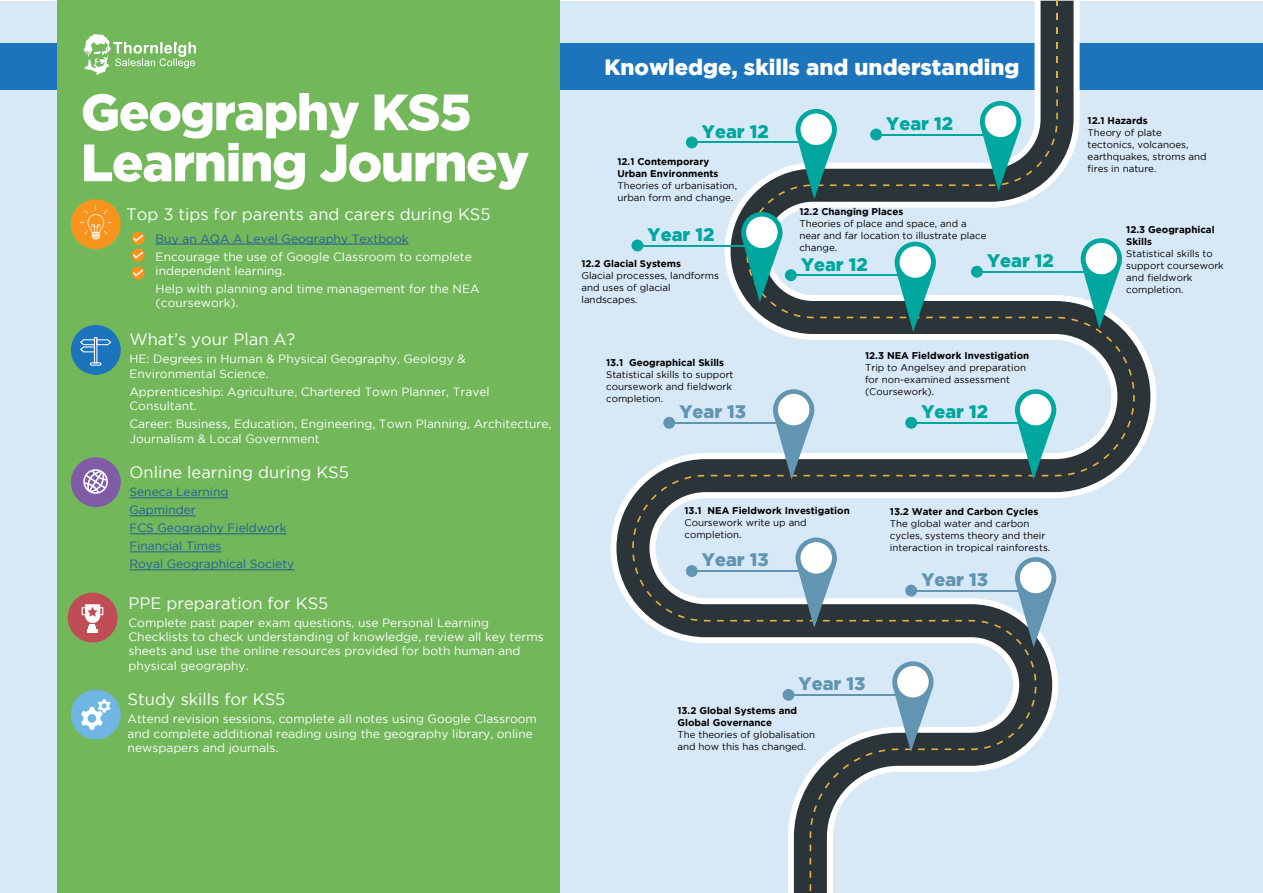
<style>
.page{position:relative;width:1263px;height:893px;background:#fff}
.page>*{position:absolute;margin:0;border:0;box-sizing:border-box;transform-origin:0 0}
.t1{font:900 52.5px "Gotham";letter-spacing:-.025em;color:#fff}
.t2{font:900 51px "Gotham";letter-spacing:-.025em;color:#fff}
.t3{font:900 22.2px "Gotham";color:#fff}
.t4{font:900 18.15px "Gotham";color:#00a79e}
.t5{font:900 18.15px "Gotham";color:#6195b1}
.t6{font:16.5px "Gotham";color:#fff}
.t7{font:12px/14.4px "Gotham";color:#fff}
.t8{font:12px/18px "Gotham";color:#215e9e}
.t9{font:9.75px/12px "Gotham";color:#000}
.t10{font:700 9.75px/12px "Gotham";color:#000}
</style>
<div class="page">
<div style="left:0;top:1px;width:1263px;height:892px;background:#d7e8f7"></div>
<div style="left:0;top:43px;width:1263px;height:47px;background:#1c75bc"></div>
<svg style="left:616px;top:1px;width:534px;height:892px"></svg>
<svg style="left:632px;top:86px;width:503px;height:805px"></svg>
<div style="left:57px;top:1px;width:503px;height:892px;background:#72b75a"></div>
<svg style="left:84px;top:34px;width:113px;height:41px"></svg>
<div style="left:71px;top:690px;width:50px;height:49px;background:#6fb6e4;border-radius:50%"></div>
<svg style="left:81px;top:699px;width:30px;height:31px"></svg>
<div style="left:68px;top:593px;width:50px;height:49px;background:#c04c55;border-radius:50%"></div>
<svg style="left:82px;top:604px;width:21px;height:25px"></svg>
<hr style="left:87px;top:629px;width:11px;height:4px;background:#fff">
<div style="left:71px;top:325px;width:50px;height:50px;background:#1c75bc;border-radius:50%"></div>
<div style="left:71px;top:199px;width:50px;height:50px;background:#f7941e;border-radius:50%"></div>
<svg style="left:80px;top:206px;width:32px;height:34px"></svg>
<hr style="left:94px;top:337px;width:3px;height:26px;background:#fff">
<svg style="left:80px;top:338px;width:31px;height:27px"></svg>
<div style="left:71px;top:457px;width:50px;height:50px;background:#805ca7;border-radius:50%"></div>
<svg style="left:83px;top:469px;width:25px;height:25px"></svg>
<svg style="left:132px;top:232px;width:13px;height:13px"></svg>
<svg style="left:133px;top:235px;width:10px;height:7px"></svg>
<svg style="left:132px;top:249px;width:13px;height:13px"></svg>
<svg style="left:133px;top:252px;width:10px;height:7px"></svg>
<hr style="left:156px;top:244px;width:253px;height:1px;background:#215e9e">
<hr style="left:130px;top:498px;width:98px;height:1px;background:#215e9e">
<hr style="left:130px;top:516px;width:66px;height:1px;background:#215e9e">
<hr style="left:130px;top:534px;width:157px;height:1px;background:#215e9e">
<hr style="left:130px;top:552px;width:91px;height:1px;background:#215e9e">
<hr style="left:130px;top:570px;width:164px;height:1px;background:#215e9e">
<svg style="left:132px;top:266px;width:13px;height:14px"></svg>
<svg style="left:133px;top:270px;width:10px;height:6px"></svg>
<svg style="left:1056px;top:71px;width:2px;height:6px"></svg>
<svg style="left:1056px;top:56px;width:2px;height:7px"></svg>
<svg style="left:1056px;top:42px;width:2px;height:7px"></svg>
<svg style="left:1056px;top:28px;width:2px;height:6px"></svg>
<svg style="left:1056px;top:13px;width:2px;height:7px"></svg>
<svg style="left:1056px;top:0;width:2px;height:6px"></svg>
<hr style="left:880px;top:134px;width:115px;height:1px;background:#00a79e">
<div style="left:870px;top:129px;width:12px;height:11px;background:#00a79e;border-radius:50%"></div>
<svg style="left:977px;top:101px;width:48px;height:90px"></svg>
<div style="left:985px;top:106px;width:31px;height:31px;background:#fff;border-radius:50%"></div>
<hr style="left:696px;top:142px;width:114px;height:1px;background:#00a79e">
<div style="left:686px;top:137px;width:12px;height:11px;background:#00a79e;border-radius:50%"></div>
<svg style="left:793px;top:109px;width:47px;height:90px"></svg>
<div style="left:800px;top:114px;width:32px;height:31px;background:#fff;border-radius:50%"></div>
<hr style="left:981px;top:271px;width:114px;height:2px;background:#00a79e">
<div style="left:971px;top:266px;width:12px;height:12px;background:#00a79e;border-radius:50%"></div>
<svg style="left:1078px;top:238px;width:47px;height:90px"></svg>
<div style="left:1085px;top:243px;width:32px;height:31px;background:#fff;border-radius:50%"></div>
<hr style="left:673px;top:422px;width:115px;height:2px;background:#6195b1">
<div style="left:663px;top:417px;width:12px;height:12px;background:#6195b1;border-radius:50%"></div>
<svg style="left:770px;top:389px;width:48px;height:91px"></svg>
<div style="left:778px;top:394px;width:31px;height:31px;background:#fff;border-radius:50%"></div>
<hr style="left:696px;top:570px;width:114px;height:2px;background:#6195b1">
<div style="left:686px;top:565px;width:12px;height:12px;background:#6195b1;border-radius:50%"></div>
<svg style="left:793px;top:538px;width:47px;height:90px"></svg>
<div style="left:800px;top:542px;width:32px;height:32px;background:#fff;border-radius:50%"></div>
<hr style="left:915px;top:590px;width:115px;height:1px;background:#6195b1">
<div style="left:905px;top:585px;width:12px;height:12px;background:#6195b1;border-radius:50%"></div>
<svg style="left:1012px;top:557px;width:48px;height:90px"></svg>
<div style="left:1020px;top:562px;width:31px;height:31px;background:#fff;border-radius:50%"></div>
<hr style="left:641px;top:245px;width:115px;height:1px;background:#00a79e">
<div style="left:631px;top:240px;width:12px;height:11px;background:#00a79e;border-radius:50%"></div>
<svg style="left:738px;top:212px;width:48px;height:90px;background:#448b8b"></svg>
<div style="left:746px;top:217px;width:32px;height:31px;background:#fff;border-radius:50%"></div>
<hr style="left:795px;top:274px;width:114px;height:2px;background:#00a79e">
<div style="left:785px;top:269px;width:12px;height:12px;background:#00a79e;border-radius:50%"></div>
<svg style="left:892px;top:242px;width:47px;height:90px"></svg>
<div style="left:899px;top:246px;width:32px;height:32px;background:#fff;border-radius:50%"></div>
<hr style="left:915px;top:422px;width:115px;height:2px;background:#00a79e">
<div style="left:905px;top:417px;width:12px;height:12px;background:#00a79e;border-radius:50%"></div>
<svg style="left:1012px;top:389px;width:48px;height:91px"></svg>
<div style="left:1020px;top:394px;width:31px;height:31px;background:#fff;border-radius:50%"></div>
<hr style="left:792px;top:694px;width:115px;height:2px;background:#6195b1">
<div style="left:782px;top:689px;width:12px;height:12px;background:#6195b1;border-radius:50%"></div>
<svg style="left:889px;top:661px;width:48px;height:91px"></svg>
<div style="left:897px;top:666px;width:32px;height:31px;background:#fff;border-radius:50%"></div>
<h2 class="t2" style="left:81px;top:83px;width:392px">Geography KS5</h2>
<h1 class="t1" style="left:81px;top:132px;width:450px">Learning Journey</h1>
<h3 class="t6" style="left:126px;top:205px;width:366px">Top 3 tips for parents and carers during KS5</h3>
<p class="t8" style="left:156px;top:229px;width:254px">Buy an AQA A Level Geography Textbook</p>
<p class="t7" style="left:156px;top:249px;width:318px">Encourage the use of Google Classroom to complete independent learning.</p>
<p class="t7" style="left:156px;top:281px;width:325px">Help with planning and time management for the NEA (coursework).</p>
<h3 class="t6" style="left:129px;top:330px;width:167px">What’s your Plan A?</h3>
<p class="t7" style="left:129px;top:352px;width:338px">HE: Degrees in Human &amp; Physical Geography, Geology &amp;<br>Environmental Science.</p>
<p class="t7" style="left:129px;top:384px;width:362px">Apprenticeship: Agriculture, Chartered Town Planner, Travel<br>Consultant.</p>
<p class="t7" style="left:129px;top:417px;width:424px">Career: Business, Education, Engineering, Town Planning, Architecture,<br>Journalism &amp; Local Government</p>
<h3 class="t6" style="left:130px;top:463px;width:221px">Online learning during KS5</h3>
<p class="t8" style="left:130px;top:483px;width:166px">Seneca Learning<br>Gapminder<br>FCS Geography Fieldwork<br>Financial Times<br>Royal Geographical Society</p>
<h3 class="t6" style="left:128px;top:594px;width:201px">PPE preparation for KS5</h3>
<p class="t7" style="left:128px;top:615px;width:417px">Complete past paper exam questions, use Personal Learning Checklists to check understanding of knowledge, review all key terms sheets and use the online resources provided for both human and physical geography.</p>
<h3 class="t6" style="left:128px;top:690px;width:159px">Study skills for KS5</h3>
<p class="t7" style="left:128px;top:712px;width:411px">Attend revision sessions, complete all notes using Google Classroom and complete additional reading using the geography library, online newspapers and journals.</p>
<h3 class="t3" style="left:604px;top:54px;width:417px">Knowledge, skills and understanding</h3>
<h3 class="t4" style="left:702px;top:121px;width:68px">Year 12</h3>
<p class="t10" style="left:617px;top:155px;width:103px">12.1 Contemporary<br>Urban Environments</p>
<p class="t9" style="left:617px;top:179px;width:121px">Theories of urbanisation, urban form and change.</p>
<h3 class="t4" style="left:648px;top:224px;width:68px">Year 12</h3>
<p class="t10" style="left:581px;top:257px;width:101px">12.2 Glacial Systems</p>
<p class="t9" style="left:581px;top:269px;width:139px">Glacial processes, landforms and uses of glacial landscapes.</p>
<p class="t10" style="left:606px;top:356px;width:119px">13.1 Geographical Skills</p>
<p class="t9" style="left:606px;top:368px;width:129px">Statistical skills to support coursework and fieldwork completion.</p>
<h3 class="t5" style="left:679px;top:401px;width:68px">Year 13</h3>
<h3 class="t4" style="left:886px;top:113px;width:68px">Year 12</h3>
<p class="t10" style="left:799px;top:205px;width:105px">12.2 Changing Places</p>
<p class="t9" style="left:799px;top:217px;width:189px">Theories of place and space, and a near and far location to illustrate place change.</p>
<h3 class="t4" style="left:987px;top:250px;width:68px">Year 12</h3>
<h3 class="t4" style="left:801px;top:254px;width:68px">Year 12</h3>
<p class="t10" style="left:865px;top:349px;width:166px">12.3 NEA Fieldwork Investigation</p>
<p class="t9" style="left:865px;top:361px;width:162px">Trip to Angelsey and preparation for non-examined assessment (Coursework).</p>
<h3 class="t4" style="left:921px;top:401px;width:68px">Year 12</h3>
<p class="t10" style="left:684px;top:504px;width:167px">13.1 NEA Fieldwork Investigation</p>
<p class="t9" style="left:684px;top:516px;width:124px">Coursework write up and completion.</p>
<h3 class="t5" style="left:702px;top:550px;width:68px">Year 13</h3>
<p class="t10" style="left:890px;top:505px;width:150px">13.2 Water and Carbon Cycles</p>
<p class="t9" style="left:890px;top:517px;width:162px">The global water and carbon cycles, systems theory and their interaction in tropical rainforests.</p>
<h3 class="t5" style="left:921px;top:569px;width:68px">Year 13</h3>
<h3 class="t5" style="left:799px;top:673px;width:68px">Year 13</h3>
<p class="t10" style="left:677px;top:705px;width:121px">13.2 Global Systems and<br>Global Governance</p>
<p class="t9" style="left:677px;top:729px;width:139px">The theories of globalisation and how this has changed.</p>
<p class="t10" style="left:1087px;top:115px;width:62px">12.1 Hazards</p>
<p class="t9" style="left:1087px;top:127px;width:121px">Theory of plate tectonics, volcanoes, earthquakes, stroms and fires in nature.</p>
<p class="t10" style="left:1126px;top:224px;width:90px">12.3 Geographical<br>Skills</p>
<p class="t9" style="left:1126px;top:248px;width:99px">Statistical skills to support coursework and fieldwork completion.</p>
</div>
